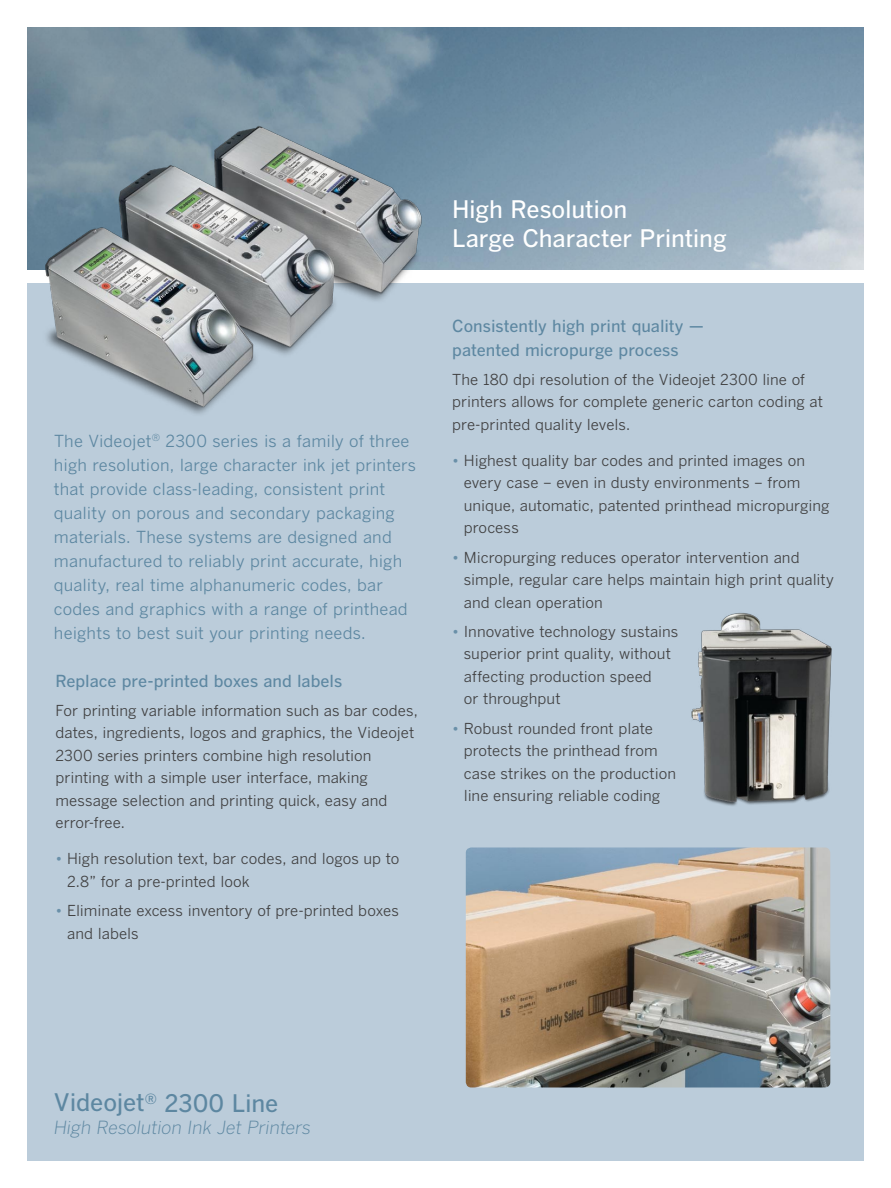
<style>
.page{position:relative;width:891px;height:1188px;background:#fff}
.page>*{position:absolute;margin:0;border:0;box-sizing:border-box;transform-origin:0 0}
.t1{font:24px/28.8px "Benton Got Med";letter-spacing:-.01em;color:#fff}
.t2{font:24px "Benton Got Med";letter-spacing:-.01em;color:#5d87a1}
.t3{font:18px "Benton Got Lt It";letter-spacing:-.01em;color:#5d87a1}
.t4{font:16.5px/24px "Benton Got Reg";letter-spacing:.005em;color:#5d87a1}
.t5{font:16.5px/24px "Benton Got Med";color:#5d87a1}
.t6{font:15px/22.5px "Benton Got Reg";color:#414142}
.s1{color:#6a90a9}
</style>
<div class="page">
<img style="left:27px;top:27px;width:837px;height:243px">
<div style="left:27px;top:284px;width:837px;height:877px;background:#bbccda"></div>
<img style="left:27px;top:111px;width:408px;height:303px">
<img style="left:466px;top:847px;width:364px;height:241px">
<img style="left:691px;top:613px;width:141px;height:193px">
<p class="t4" style="left:54px;top:428px;width:364px">The Videojet<sup>®</sup> 2300 series is a family of three high resolution, large character ink jet printers that provide class-leading, consistent print quality on porous and secondary packaging materials. These systems are designed and manufactured to reliably print accurate, high quality, real time alphanumeric codes, bar codes and graphics with a range of printhead heights to best suit your printing needs.</p>
<p class="t5" style="left:55px;top:668px;width:288px">Replace pre-printed boxes and labels</p>
<p class="t6" style="left:55px;top:699px;width:364px">For printing variable information such as bar codes, dates, ingredients, logos and graphics, the Videojet 2300 series printers combine high resolution printing with a simple user interface, making message selection and printing quick, easy and error-free.</p>
<p class="t6" style="left:67px;top:847px;width:334px;text-indent:-12px"><span class="s1">•</span> High resolution text, bar codes, and logos up to<br>2.8” for a pre-printed look</p>
<p class="t6" style="left:67px;top:899px;width:333px;text-indent:-12px"><span class="s1">•</span> Eliminate excess inventory of pre-printed boxes and labels</p>
<h1 class="t1" style="left:452px;top:194px;width:276px">High Resolution<br>Large Character Printing</h1>
<p class="t5" style="left:452px;top:313px;width:253px">Consistently high print quality — patented micropurge process</p>
<p class="t6" style="left:452px;top:368px;width:372px">The 180 dpi resolution of the Videojet 2300 line of printers allows for complete generic carton coding at pre-printed quality levels.</p>
<p class="t6" style="left:464px;top:449px;width:367px;text-indent:-12px"><span class="s1">•</span> Highest quality bar codes and printed images on every case – even in dusty environments – from unique, automatic, patented printhead micropurging process</p>
<p class="t6" style="left:464px;top:546px;width:372px;text-indent:-12px"><span class="s1">•</span> Micropurging reduces operator intervention and simple, regular care helps maintain high print quality and clean operation</p>
<p class="t6" style="left:464px;top:620px;width:216px;text-indent:-12px"><span class="s1">•</span> Innovative technology sustains superior print quality, without affecting production speed<br>or throughput</p>
<p class="t6" style="left:464px;top:717px;width:214px;text-indent:-12px"><span class="s1">•</span> Robust rounded front plate protects the printhead from case strikes on the production line ensuring reliable coding</p>
<h1 class="t2" style="left:54px;top:1088px;width:226px">Videojet<sup>®</sup> 2300 Line</h1>
<p class="t3" style="left:54px;top:1117px;width:259px">High Resolution Ink Jet Printers</p>
</div>
